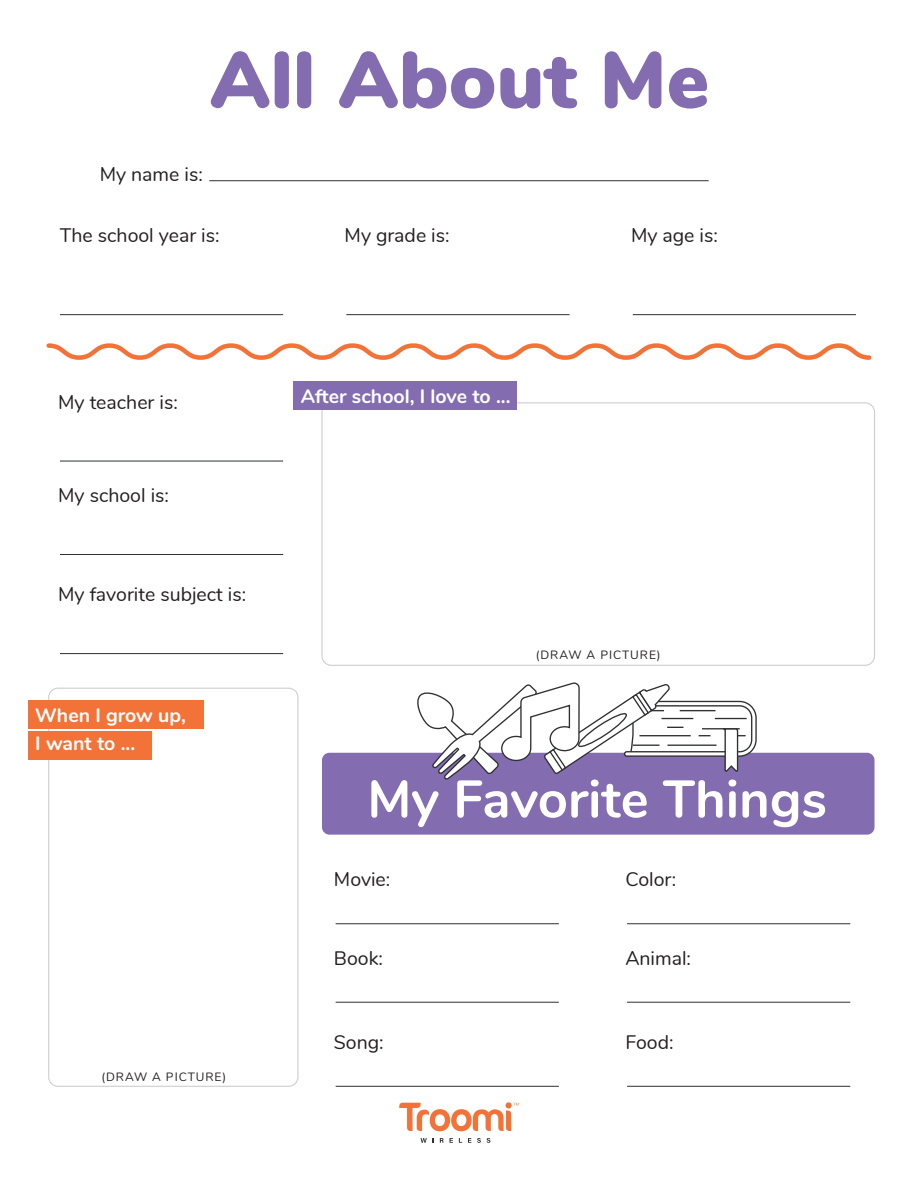
<style>
.page{position:relative;width:918px;height:1188px;background:#fff}
.page>*{position:absolute;margin:0;border:0;box-sizing:border-box;transform-origin:0 0}
.t1{font:900 79.8px "Nunito";color:#836db0}
.t2{font:700 52.5px "Nunito";color:#fff}
.t3{font:19.5px "Nunito";color:#231f20}
.t4{font:700 19.5px/28.5px "Nunito";color:#fff}
.t5{font:12px "Nunito";letter-spacing:.08em;color:#231f20}
</style>
<div class="page">
<div style="left:322px;top:753px;width:553px;height:82px;background:#836db0;border-radius:7px"></div>
<div style="left:293px;top:381px;width:224px;height:29px;background:#836db0"></div>
<hr style="left:209px;top:180px;width:500px;height:1px;background:#2e3031">
<div style="left:48px;top:688px;width:250px;height:399px;border:1px solid #cdcece;border-radius:9px"></div>
<hr style="left:60px;top:314px;width:223px;height:1px;background:#2e3031">
<hr style="left:346px;top:314px;width:224px;height:1px;background:#2e3031">
<hr style="left:633px;top:314px;width:223px;height:1px;background:#2e3031">
<svg style="left:46px;top:343px;width:826px;height:17px"></svg>
<hr style="left:60px;top:461px;width:223px;height:1px;background:#2e3031">
<hr style="left:60px;top:554px;width:223px;height:1px;background:#2e3031">
<hr style="left:60px;top:653px;width:223px;height:1px;background:#2e3031">
<div style="left:29px;top:700px;width:175px;height:29px;background:#f37237"></div>
<div style="left:29px;top:731px;width:123px;height:28px;background:#f37237"></div>
<hr style="left:627px;top:923px;width:223px;height:1px;background:#2e3031">
<hr style="left:627px;top:1002px;width:223px;height:1px;background:#2e3031">
<hr style="left:627px;top:1086px;width:223px;height:1px;background:#2e3031">
<hr style="left:336px;top:923px;width:223px;height:1px;background:#2e3031">
<hr style="left:336px;top:1002px;width:223px;height:1px;background:#2e3031">
<hr style="left:336px;top:1086px;width:223px;height:1px;background:#2e3031">
<svg style="left:421px;top:1138px;width:6px;height:5px"></svg>
<svg style="left:440px;top:1138px;width:3px;height:5px"></svg>
<svg style="left:450px;top:1138px;width:3px;height:5px"></svg>
<svg style="left:468px;top:1138px;width:3px;height:5px"></svg>
<svg style="left:477px;top:1138px;width:4px;height:5px"></svg>
<svg style="left:487px;top:1138px;width:3px;height:5px"></svg>
<svg style="left:399px;top:1103px;width:120px;height:28px"></svg>
<svg style="left:414px;top:682px;width:343px;height:98px"></svg>
<h1 class="t1" style="left:210px;top:21px;width:501px">All About Me</h1>
<p class="t3" style="left:100px;top:160px;width:105px">My name is:</p>
<p class="t3" style="left:60px;top:221px;width:161px">The school year is:</p>
<p class="t3" style="left:345px;top:221px;width:107px">My grade is:</p>
<p class="t3" style="left:631px;top:221px;width:88px">My age is:</p>
<p class="t3" style="left:58px;top:388px;width:121px">My teacher is:</p>
<p class="t3" style="left:58px;top:481px;width:112px">My school is:</p>
<p class="t3" style="left:58px;top:580px;width:189px">My favorite subject is:</p>
<p class="t4" style="left:35px;top:700px;width:152px">When I grow up,<br>I want to ...</p>
<p class="t5" style="left:101px;top:1068px;width:126px">(DRAW A PICTURE)</p>
<p class="t4" style="left:301px;top:380px;width:211px">After school, I love to ...</p>
<p class="t5" style="left:536px;top:647px;width:126px">(DRAW A PICTURE)</p>
<h2 class="t2" style="left:367px;top:760px;width:461px">My Favorite Things</h2>
<p class="t3" style="left:334px;top:865px;width:58px">Movie:</p>
<p class="t3" style="left:625px;top:865px;width:52px">Color:</p>
<p class="t3" style="left:334px;top:944px;width:51px">Book:</p>
<p class="t3" style="left:625px;top:944px;width:67px">Animal:</p>
<p class="t3" style="left:334px;top:1028px;width:51px">Song:</p>
<p class="t3" style="left:625px;top:1028px;width:50px">Food:</p>
</div>
